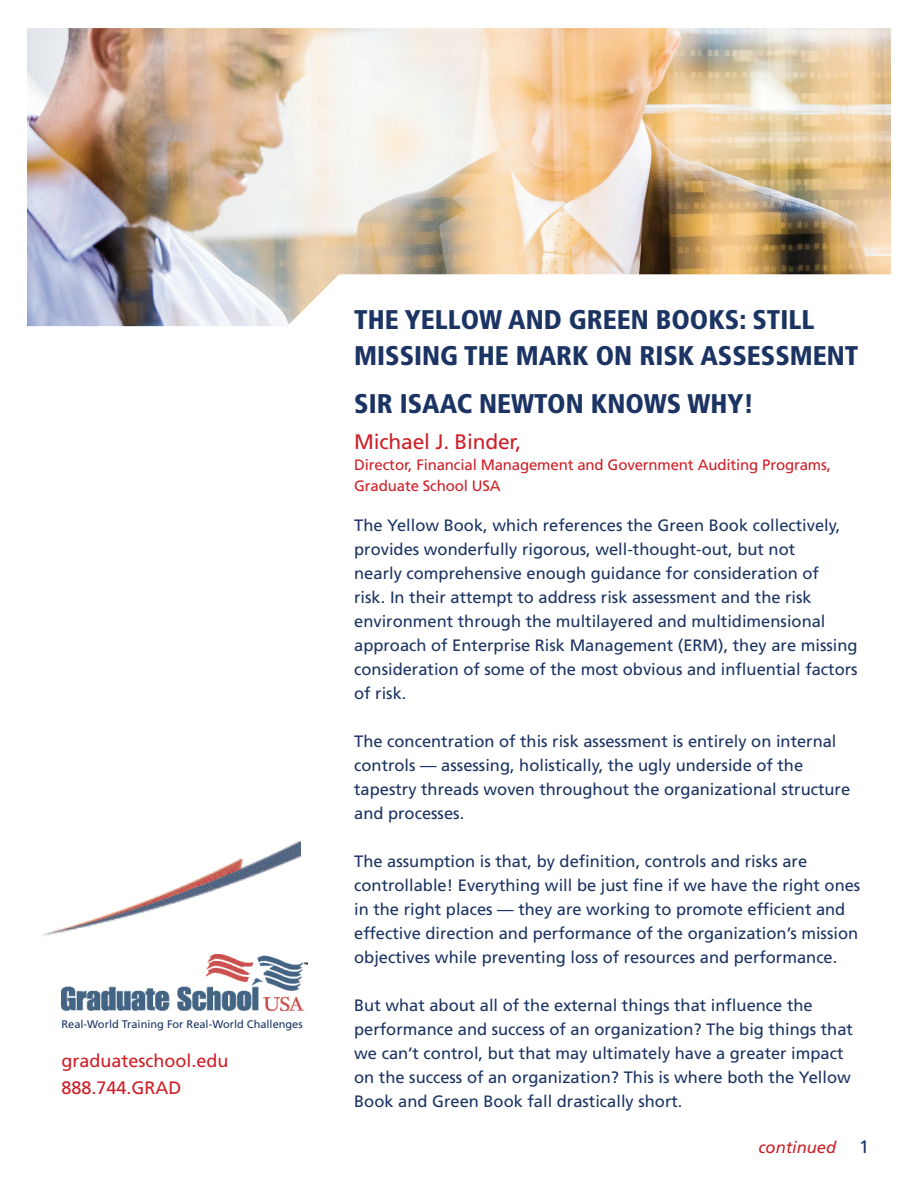
<style>
.page{position:relative;width:918px;height:1188px;background:#fff}
.page>*{position:absolute;margin:0;border:0;box-sizing:border-box;transform-origin:0 0}
.t1{font:900 condensed 27px/36px "Frutiger LT Std";color:#1b3463}
.t2{font:21px "Frutiger LT Std";letter-spacing:-.01em;color:#cd2027}
.t3{font:18px/27px "Frutiger LT Std";color:#cd2027}
.t4{font:18px "Frutiger LT Std";color:#1b3463}
.t5{font:16.5px/24px "Frutiger LT Std";color:#1b3463}
.t6{font:italic 16.5px "Frutiger LT Std";color:#cd2027}
.t7{font:15px/21px "Frutiger LT Std";letter-spacing:-.01em;color:#cd2027}
.t8{font:10.95px "Frutiger LT Std";color:#1b3463}
</style>
<div class="page">
<img style="left:41px;top:841px;width:259px;height:96px">
<img style="left:27px;top:28px;width:864px;height:298px">
<img style="left:62px;top:954px;width:246px;height:57px">
<p class="t8" style="left:62px;top:1018px;width:243px">Real-World Training For Real-World Challenges</p>
<p class="t3" style="left:62px;top:1048px;width:169px">graduateschool.edu<br>888.744.GRAD</p>
<h1 class="t1" style="left:354px;top:302px;width:506px">THE YELLOW AND GREEN BOOKS: STILL<br>MISSING THE MARK ON RISK ASSESSMENT</h1>
<h1 class="t1" style="left:354px;top:386px;width:401px">SIR ISAAC NEWTON KNOWS WHY!</h1>
<p class="t2" style="left:354px;top:429px;width:169px">Michael J. Binder,</p>
<p class="t7" style="left:354px;top:454px;width:478px">Director, Financial Management and Government Auditing Programs,<br>Graduate School USA</p>
<p class="t5" style="left:354px;top:513px;width:505px">The Yellow Book, which references the Green Book collectively, provides wonderfully rigorous, well-thought-out, but not<br>nearly comprehensive enough guidance for consideration of<br>risk. In their attempt to address risk assessment and the risk environment through the multilayered and multidimensional approach of Enterprise Risk Management (ERM), they are missing consideration of some of the most obvious and influential factors of risk.</p>
<p class="t5" style="left:354px;top:729px;width:498px">The concentration of this risk assessment is entirely on internal controls — assessing, holistically, the ugly underside of the tapestry threads woven throughout the organizational structure and processes.</p>
<p class="t5" style="left:354px;top:849px;width:508px">The assumption is that, by definition, controls and risks are controllable! Everything will be just fine if we have the right ones in the right places — they are working to promote efficient and effective direction and performance of the organization’s mission objectives while preventing loss of resources and performance.</p>
<p class="t5" style="left:354px;top:994px;width:500px">But what about all of the external things that influence the performance and success of an organization? The big things that we can’t control, but that may ultimately have a greater impact on the success of an organization? This is where both the Yellow Book and Green Book fall drastically short.</p>
<p class="t6" style="left:758px;top:1137px;width:79px">continued</p>
<p class="t4" style="left:859px;top:1136px;width:12px">1</p>
</div>
